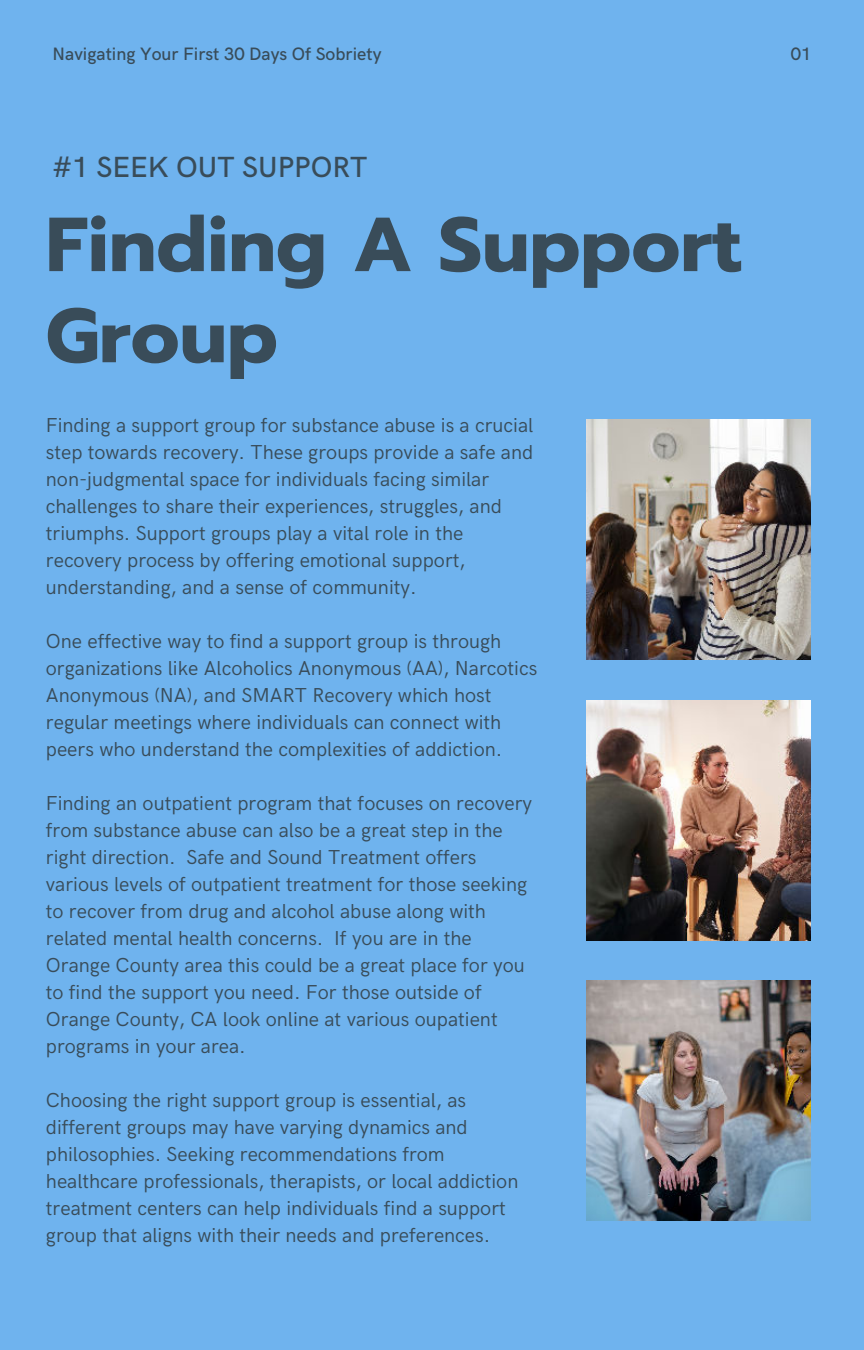
<style>
.page{position:relative;width:864px;height:1350px;background:#6fb3ee}
.page>*{position:absolute;margin:0;border:0;box-sizing:border-box;transform-origin:0 0}
.t1{font:700 76.5px/91.1px "Prompt";color:#394c59}
.t2{font:500 29.25px "HK Grotesk";color:#394c59}
.t3{font:20.25px/27px "HK Grotesk";color:#394c59}
.t4{font:500 18px "HK Grotesk";color:#394c59}
</style>
<div class="page">
<img style="left:586px;top:981px;width:224px;height:239px">
<img style="left:586px;top:701px;width:224px;height:239px">
<img style="left:586px;top:420px;width:224px;height:239px">
<p class="t4" style="left:53px;top:41px;width:330px">Navigating Your First 30 Days Of Sobriety</p>
<p class="t4" style="left:791px;top:41px;width:22px">01</p>
<h2 class="t2" style="left:53px;top:145px;width:316px">#1 SEEK OUT SUPPORT</h2>
<h1 class="t1" style="left:46px;top:199px;width:697px">Finding A Support<br>Group</h1>
<p class="t3" style="left:46px;top:410px;width:489px">Finding a support group for substance abuse is a crucial step towards recovery. These groups provide a safe and non-judgmental space for individuals facing similar challenges to share their experiences, struggles, and triumphs. Support groups play a vital role in the recovery process by offering emotional support, understanding, and a sense of community.</p>
<p class="t3" style="left:46px;top:626px;width:493px">One effective way to find a support group is through organizations like Alcoholics Anonymous (AA), Narcotics Anonymous (NA), and SMART Recovery which host regular meetings where individuals can connect with peers who understand the complexities of addiction.</p>
<p class="t3" style="left:46px;top:788px;width:488px">Finding an outpatient program that focuses on recovery from substance abuse can also be a great step in the right direction. Safe and Sound Treatment offers various levels of outpatient treatment for those seeking to recover from drug and alcohol abuse along with related mental health concerns. If you are in the Orange County area this could be a great place for you to find the support you need. For those outside of Orange County, CA look online at various oupatient programs in your area.</p>
<p class="t3" style="left:46px;top:1085px;width:474px">Choosing the right support group is essential, as different groups may have varying dynamics and philosophies. Seeking recommendations from healthcare professionals, therapists, or local addiction treatment centers can help individuals find a support group that aligns with their needs and preferences.</p>
</div>
